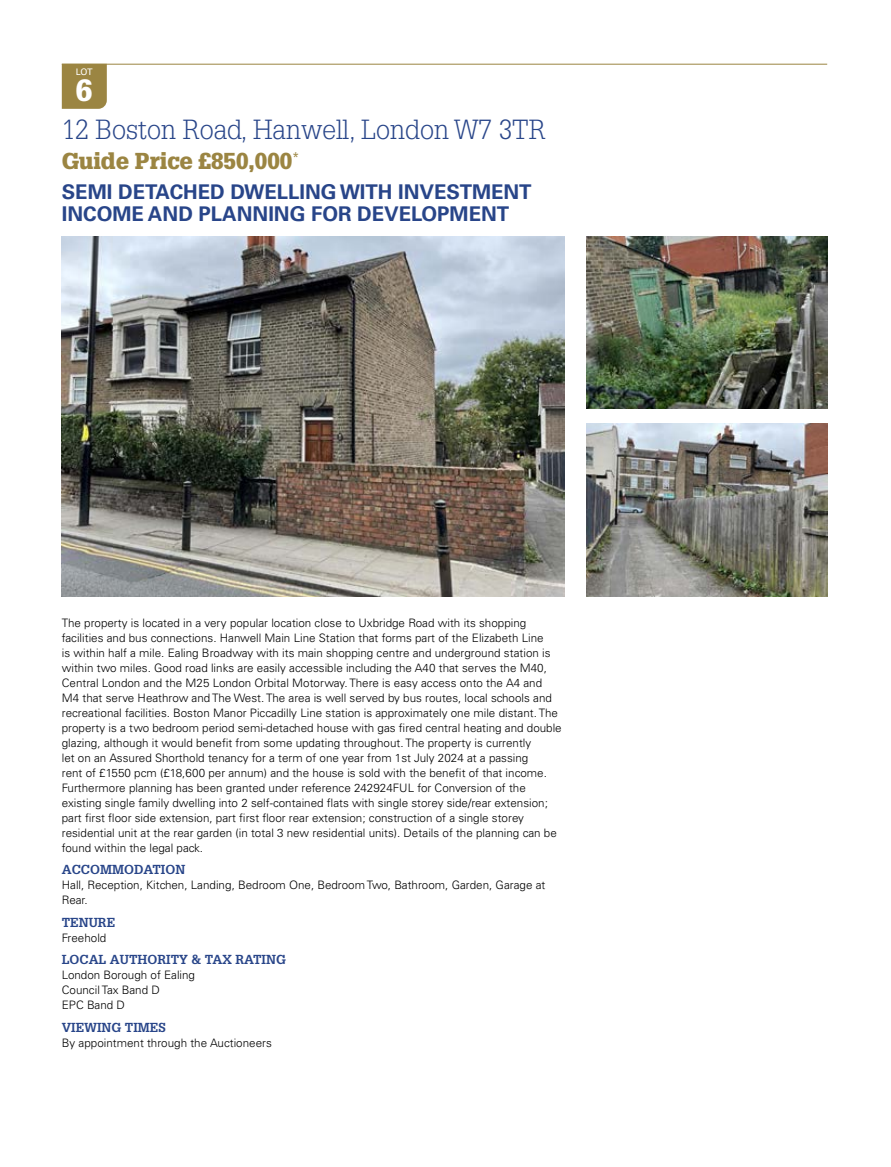
<style>
.page{position:relative;width:891px;height:1167px;background:#fff}
.page>*{position:absolute;margin:0;border:0;box-sizing:border-box;transform-origin:0 0}
.t1{font:900 30px "Glypha LT Std";color:#fff}
.t2{font:300 27px "Glypha LT Std";color:#284589}
.t3{font:900 22.5px "Glypha LT Std";color:#9b8542}
.t4{font:700 20.25px/22.5px "Univers LT Std";color:#284589}
.t5{font:700 12.75px "Glypha LT Std";color:#284589}
.t6{font:300 11.7px/15px "Univers LT Std";color:#000}
.t7{font:9px "Univers LT Std";color:#fff}
</style>
<div class="page">
<hr style="left:62px;top:64px;width:765px;height:1px;background:#9b8542">
<div style="left:62px;top:65px;width:45px;height:44px;background:#9b8542"></div>
<img style="left:586px;top:424px;width:241px;height:172px">
<img style="left:586px;top:236px;width:241px;height:173px">
<img style="left:62px;top:236px;width:503px;height:360px">
<p class="t7" style="left:76px;top:66px;width:18px">LOT</p>
<h1 class="t1" style="left:76px;top:72px;width:18px">6</h1>
<h2 class="t2" style="left:62px;top:114px;width:485px">12 Boston Road, Hanwell, London W7 3TR</h2>
<h3 class="t3" style="left:62px;top:147px;width:239px">Guide Price £850,000<sup>*</sup></h3>
<h3 class="t4" style="left:62px;top:181px;width:471px">SEMI DETACHED DWELLING WITH INVESTMENT<br>INCOME AND PLANNING FOR DEVELOPMENT</h3>
<p class="t6" style="left:62px;top:615px;width:501px">The property is located in a very popular location close to Uxbridge Road with its shopping facilities and bus connections. Hanwell Main Line Station that forms part of the Elizabeth Line<br>is within half a mile. Ealing Broadway with its main shopping centre and underground station is within two miles. Good road links are easily accessible including the A40 that serves the M40, Central London and the M25 London Orbital Motorway. There is easy access onto the A4 and M4 that serve Heathrow and The West. The area is well served by bus routes, local schools and recreational facilities. Boston Manor Piccadilly Line station is approximately one mile distant. The property is a two bedroom period semi-detached house with gas fired central heating and double glazing, although it would benefit from some updating throughout. The property is currently<br>let on an Assured Shorthold tenancy for a term of one year from 1st July 2024 at a passing<br>rent of £1550 pcm (£18,600 per annum) and the house is sold with the benefit of that income.<br>Furthermore planning has been granted under reference 242924FUL for Conversion of the existing single family dwelling into 2 self-contained flats with single storey side/rear extension; part first floor side extension, part first floor rear extension; construction of a single storey residential unit at the rear garden (in total 3 new residential units). Details of the planning can be found within the legal pack.</p>
<p class="t5" style="left:62px;top:861px;width:125px">ACCOMMODATION</p>
<p class="t6" style="left:62px;top:877px;width:485px">Hall, Reception, Kitchen, Landing, Bedroom One, Bedroom Two, Bathroom, Garden, Garage at<br>Rear.</p>
<p class="t5" style="left:62px;top:914px;width:55px">TENURE</p>
<p class="t6" style="left:62px;top:930px;width:46px">Freehold</p>
<p class="t5" style="left:62px;top:951px;width:226px">LOCAL AUTHORITY &amp; TAX RATING</p>
<p class="t6" style="left:62px;top:967px;width:135px">London Borough of Ealing<br>Council Tax Band D<br>EPC Band D</p>
<p class="t5" style="left:62px;top:1019px;width:105px">VIEWING TIMES</p>
<p class="t6" style="left:62px;top:1035px;width:212px">By appointment through the Auctioneers</p>
</div>
